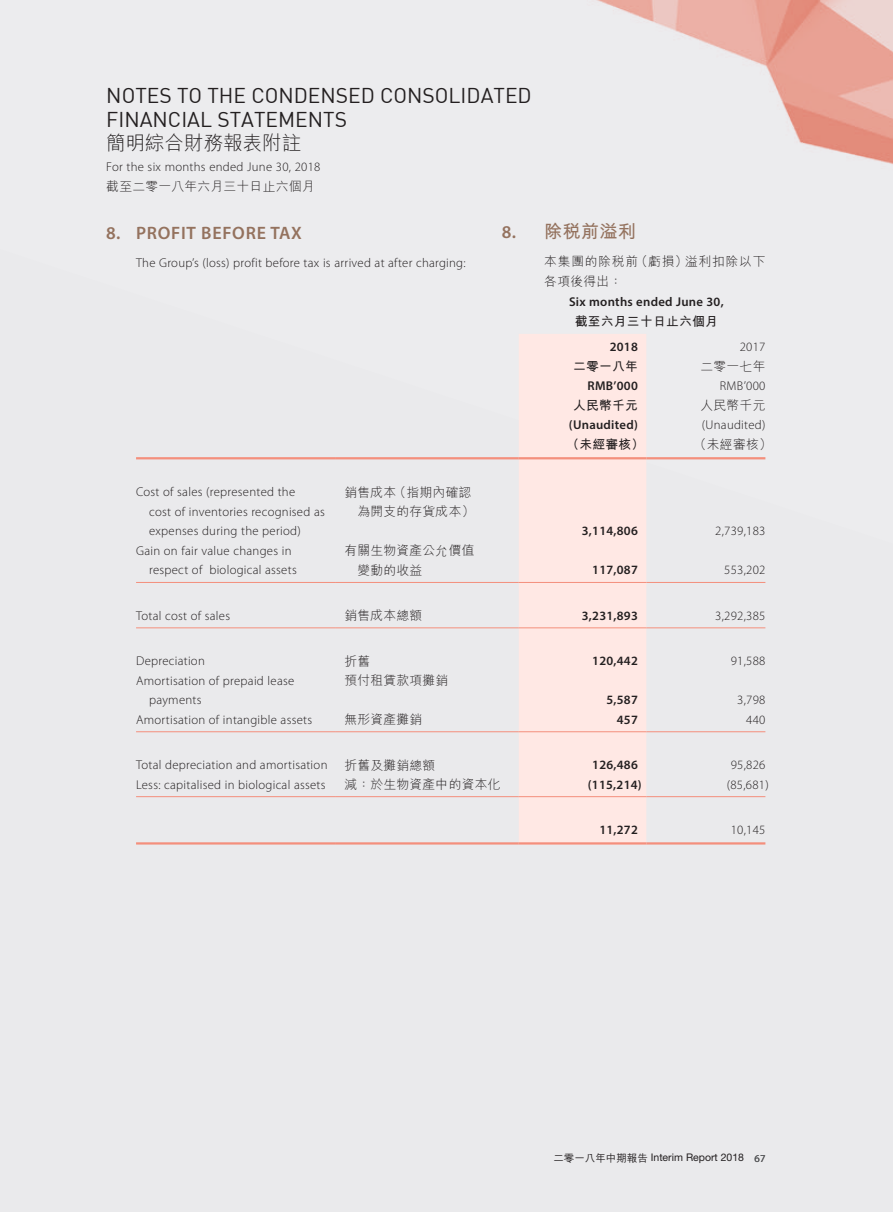
<style>
.page{position:relative;width:893px;height:1212px;background:#fff}
.page>*{position:absolute;margin:0;border:0;box-sizing:border-box;transform-origin:0 0}
.t1{font:21px/24px "DIN";color:#231f20}
.t2{font:300 19.5px "M Hei HK";color:#231f20}
.t3{font:600 18px "Myriad Pro";letter-spacing:.04em;color:#94725e}
.t4{font:700 18px "M Hei HK";letter-spacing:.02em;color:#94725e}
.t5{font:300 12.75px/19.5px "Myriad Pro";letter-spacing:.02em;color:#231f20}
.t6{font:300 12.75px/19.5px "M Hei HK";letter-spacing:.02em;color:#231f20;text-align:right}
.t7{font:600 12.75px "Myriad Pro";letter-spacing:.02em;color:#231f20}
.t8{font:700 12.75px "M Hei HK";letter-spacing:.02em;color:#231f20}
.t9{font:300 12.75px/19.5px "M Hei HK";letter-spacing:.06em;color:#231f20}
.t10{font:10.5px "Helvetica Neue LT Std";color:#231f20}
.s1{font-family:"Myriad Pro";font-weight:600}
.s2{font-family:"M Hei HK";font-weight:500}
.s3{font-family:"Myriad Pro";color:#57585a}
</style>
<div class="page">
<img style="left:0;top:0;width:893px;height:26px">
<div style="left:519px;top:334px;width:127px;height:508px;background:#ffe8e4"></div>
<hr style="left:136px;top:457px;width:200px;height:2px;background:#f48f7c">
<hr style="left:336px;top:457px;width:183px;height:2px;background:#f48f7c">
<hr style="left:519px;top:457px;width:127px;height:2px;background:#f48f7c">
<hr style="left:646px;top:457px;width:119px;height:2px;background:#f48f7c">
<hr style="left:136px;top:582px;width:200px;height:1px;background:#f48f7c">
<hr style="left:336px;top:582px;width:183px;height:1px;background:#f48f7c">
<hr style="left:519px;top:582px;width:127px;height:1px;background:#f48f7c">
<hr style="left:646px;top:582px;width:119px;height:1px;background:#f48f7c">
<hr style="left:136px;top:627px;width:200px;height:1px;background:#f48f7c">
<hr style="left:336px;top:627px;width:183px;height:1px;background:#f48f7c">
<hr style="left:519px;top:627px;width:127px;height:1px;background:#f48f7c">
<hr style="left:646px;top:627px;width:119px;height:1px;background:#f48f7c">
<hr style="left:136px;top:731px;width:200px;height:1px;background:#f48f7c">
<hr style="left:336px;top:731px;width:183px;height:1px;background:#f48f7c">
<hr style="left:519px;top:731px;width:127px;height:1px;background:#f48f7c">
<hr style="left:646px;top:731px;width:119px;height:1px;background:#f48f7c">
<hr style="left:136px;top:796px;width:200px;height:1px;background:#f48f7c">
<hr style="left:336px;top:796px;width:183px;height:1px;background:#f48f7c">
<hr style="left:519px;top:796px;width:127px;height:1px;background:#f48f7c">
<hr style="left:646px;top:796px;width:119px;height:1px;background:#f48f7c">
<hr style="left:136px;top:842px;width:200px;height:2px;background:#f48f7c">
<hr style="left:336px;top:842px;width:183px;height:2px;background:#f48f7c">
<hr style="left:519px;top:842px;width:127px;height:2px;background:#f48f7c">
<hr style="left:646px;top:842px;width:119px;height:2px;background:#f48f7c">
<h1 class="t1" style="left:106px;top:83px;width:427px">NOTES TO THE CONDENSED CONSOLIDATED<br>FINANCIAL STATEMENTS</h1>
<h2 class="t2" style="left:106px;top:130px;width:196px">簡明綜合財務報表附註</h2>
<p class="t5" style="left:106px;top:157px;width:216px">For the six months ended June 30, 2018</p>
<p class="t6" style="left:106px;top:176px;width:210px">截至二零一八年六月三十日止六個月</p>
<h3 class="t3" style="left:106px;top:221px;width:197px">8. PROFIT BEFORE TAX</h3>
<p class="t5" style="left:136px;top:253px;width:331px">The Group’s (loss) profit before tax is arrived at after charging:</p>
<p class="t5" style="left:149px;top:482px;width:177px;text-indent:-13px">Cost of sales (represented the<br>cost of inventories recognised as expenses during the period)</p>
<p class="t6" style="left:344px;top:482px;width:132px">銷售成本（指期內確認為開支的存貨成本）</p>
<p class="t5" style="left:149px;top:541px;width:149px;text-indent:-13px">Gain on fair value changes in respect of biological assets</p>
<p class="t6" style="left:357px;top:540px;width:118px;text-align:left;text-indent:-13px">有關生物資產公允價值變動的收益</p>
<h3 class="t4" style="left:502px;top:218px;width:136px"><span class="s1">8.</span> 除稅前溢利</h3>
<p class="t9" style="left:544px;top:251px;width:223px">本集團的除稅前（虧損）溢利扣除以下各項後得出：</p>
<p class="t7" style="left:569px;top:293px;width:156px">Six months ended June 30,</p>
<p class="t8" style="left:575px;top:312px;width:144px">截至六月三十日止六個月</p>
<p class="t7" style="left:610px;top:339px;width:30px">2018</p>
<p class="t5" style="left:740px;top:337px;width:27px">2017</p>
<p class="t8" style="left:573px;top:357px;width:66px">二零一八年</p>
<p class="t6" style="left:700px;top:356px;width:66px">二零一七年</p>
<p class="t7" style="left:587px;top:378px;width:52px">RMB’000</p>
<p class="t5" style="left:720px;top:376px;width:47px">RMB’000</p>
<p class="t8" style="left:573px;top:396px;width:66px">人民幣千元</p>
<p class="t6" style="left:700px;top:395px;width:66px">人民幣千元</p>
<p class="t7" style="left:569px;top:417px;width:70px">(Unaudited)</p>
<p class="t5" style="left:702px;top:415px;width:65px">(Unaudited)</p>
<p class="t8" style="left:566px;top:435px;width:79px">（未經審核）</p>
<p class="t6" style="left:694px;top:434px;width:79px">（未經審核）</p>
<p class="t7" style="left:582px;top:523px;width:57px">3,114,806</p>
<p class="t5" style="left:715px;top:521px;width:52px">2,739,183</p>
<p class="t7" style="left:592px;top:562px;width:47px">117,087</p>
<p class="t5" style="left:724px;top:560px;width:43px">553,202</p>
<p class="t5" style="left:136px;top:606px;width:96px">Total cost of sales</p>
<p class="t6" style="left:344px;top:605px;width:79px">銷售成本總額</p>
<p class="t7" style="left:582px;top:607px;width:57px">3,231,893</p>
<p class="t5" style="left:715px;top:606px;width:52px">3,292,385</p>
<p class="t5" style="left:136px;top:651px;width:70px">Depreciation</p>
<p class="t6" style="left:344px;top:651px;width:27px">折舊</p>
<p class="t7" style="left:592px;top:653px;width:47px">120,442</p>
<p class="t5" style="left:731px;top:651px;width:36px">91,588</p>
<p class="t5" style="left:149px;top:671px;width:147px;text-indent:-13px">Amortisation of prepaid lease payments</p>
<p class="t6" style="left:344px;top:670px;width:105px">預付租賃款項攤銷</p>
<p class="t7" style="left:606px;top:692px;width:33px">5,587</p>
<p class="t5" style="left:737px;top:690px;width:30px">3,798</p>
<p class="t5" style="left:136px;top:710px;width:178px">Amortisation of intangible assets</p>
<p class="t6" style="left:344px;top:709px;width:79px">無形資產攤銷</p>
<p class="t7" style="left:617px;top:711px;width:23px">457</p>
<p class="t5" style="left:746px;top:710px;width:21px">440</p>
<p class="t5" style="left:136px;top:755px;width:193px">Total depreciation and amortisation</p>
<p class="t6" style="left:344px;top:754px;width:92px">折舊及攤銷總額</p>
<p class="t7" style="left:592px;top:757px;width:47px">126,486</p>
<p class="t5" style="left:731px;top:755px;width:36px">95,826</p>
<p class="t5" style="left:136px;top:775px;width:191px">Less: capitalised in biological assets</p>
<p class="t6" style="left:344px;top:774px;width:158px">減：於生物資產中的資本化</p>
<p class="t7" style="left:588px;top:776px;width:55px">(115,214)</p>
<p class="t5" style="left:727px;top:775px;width:44px">(85,681)</p>
<p class="t7" style="left:599px;top:821px;width:40px">11,272</p>
<p class="t5" style="left:731px;top:820px;width:36px">10,145</p>
<p class="t10" style="left:553px;top:1151px;width:214px"><span class="s2">二零一八年中期報告</span> Interim Report 2018 <span class="s3">67</span></p>
</div>
